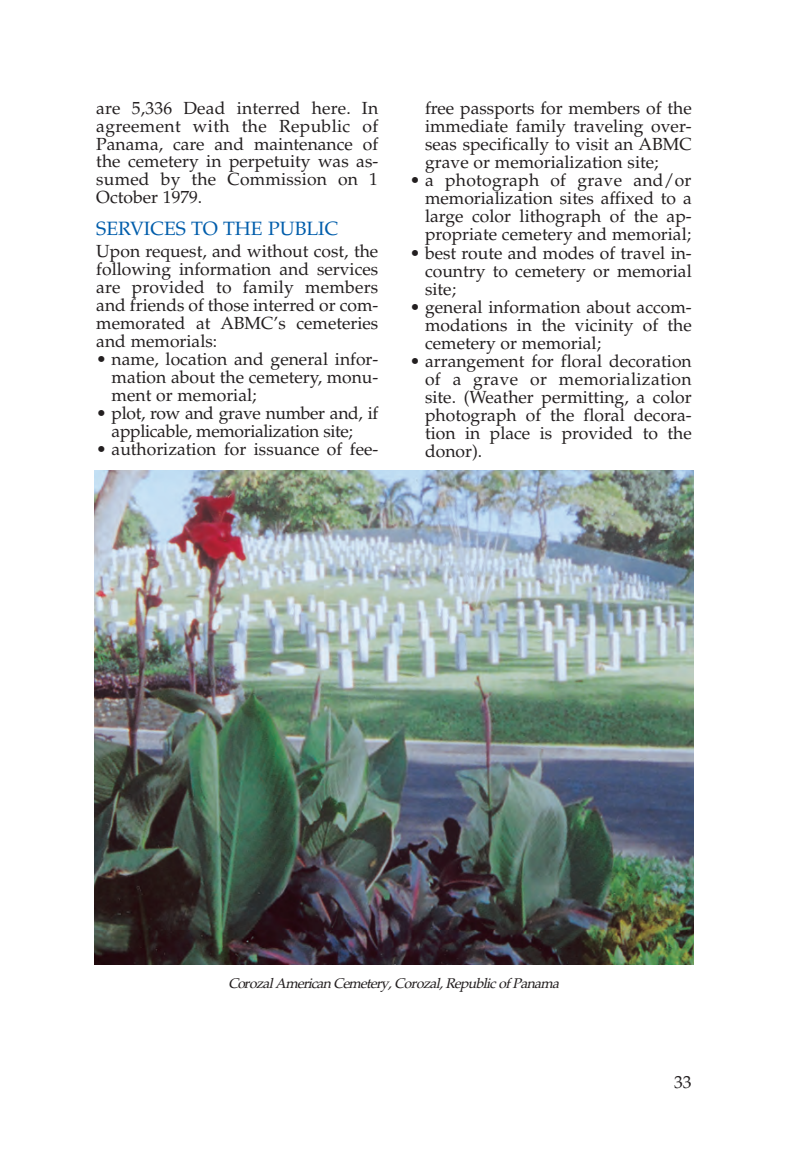
<style>
.page{position:relative;width:788px;height:1166px;background:#fff}
.page>*{position:absolute;margin:0;border:0;box-sizing:border-box;transform-origin:0 0}
.t1{font:19.25px "Palatino";color:#015dab}
.t2{font:17.5px/18px "Palatino";color:#231f20;text-align:justify}
.t3{font:17.5px/18px "Palatino";letter-spacing:-.02em;color:#231f20;text-align:center}
.t4{font:italic 14px "Palatino";color:#231f20}
</style>
<div class="page">
<img style="left:94px;top:470px;width:599px;height:494px">
<p class="t2" style="left:96px;top:101px;width:283px">are 5,336 Dead interred here. In agreement with the Republic of Panama, care and maintenance of the cemetery in perpetuity was as&shy;sumed by the Commission on 1<br>October 1979.</p>
<p class="t1" style="left:96px;top:221px;width:243px">SERVICES TO THE PUBLIC</p>
<p class="t2" style="left:96px;top:244px;width:283px">Upon request, and without cost, the following information and services are provided to family members and friends of those interred or com&shy;memorated at ABMC’s cemeteries and memorials:</p>
<p class="t2" style="left:112px;top:352px;width:268px;text-indent:-15px">• name, location and general infor&shy;mation about the cemetery, monu&shy;ment or memorial;</p>
<p class="t3" style="left:96px;top:406px;width:283px">• plot, row and grave number and, if applicable, memorialization site;</p>
<p class="t2" style="left:96px;top:442px;width:283px">• authorization for issuance of fee-</p>
<p class="t2" style="left:425px;top:101px;width:268px">free passports for members of the immediate family traveling over&shy;seas specifically to visit an ABMC grave or memorialization site;</p>
<p class="t2" style="left:425px;top:173px;width:268px;text-indent:-15px">• a photograph of grave and/or memorialization sites affixed to a large color lithograph of the ap&shy;propriate cemetery and memorial;</p>
<p class="t2" style="left:425px;top:245px;width:268px;text-indent:-15px">• best route and modes of travel in&shy;country to cemetery or memorial site;</p>
<p class="t2" style="left:425px;top:300px;width:268px;text-indent:-15px">• general information about accom&shy;modations in the vicinity of the cemetery or memorial;</p>
<p class="t2" style="left:425px;top:354px;width:268px;text-indent:-15px">• arrangement for floral decoration of a grave or memorialization site. (Weather permitting, a color photograph of the floral decora&shy;tion in place is provided to the donor).</p>
<p class="t4" style="left:228px;top:977px;width:335px">CorozalAmerican Cemetery,Corozal,Republicof Panama</p>
<p class="t2" style="left:674px;top:1074px;width:19px">33</p>
</div>
